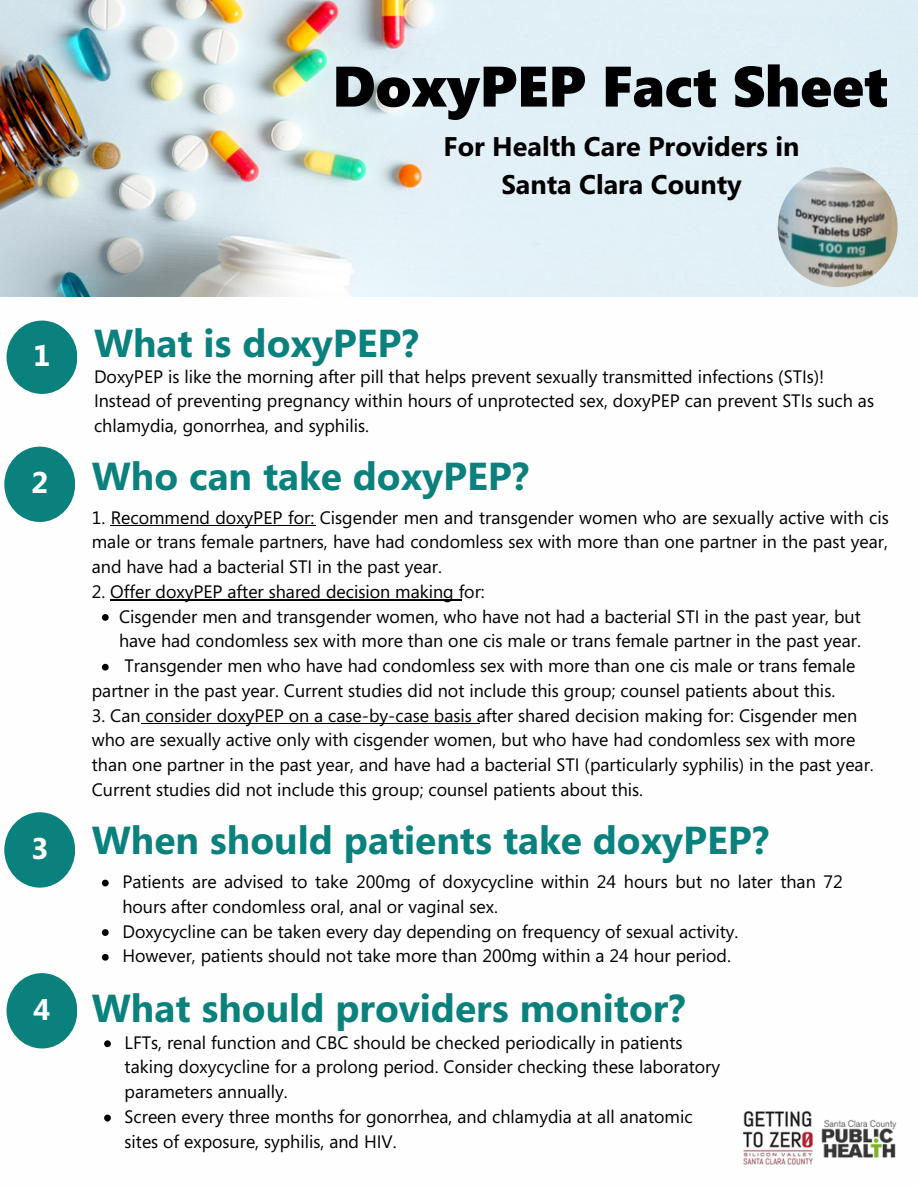
<style>
.page{position:relative;width:918px;height:1188px;background:#fff}
.page>*{position:absolute;margin:0;border:0;box-sizing:border-box;transform-origin:0 0}
.t1{font:900 57px "Segoe";color:#000}
.t2{font:700 39px "Segoe";color:#0b817e}
.t3{font:700 30px "Segoe";color:#fff}
.t4{font:700 27px/37.2px "Segoe";color:#000;text-align:center}
.t5{font:18px/24.8px "Segoe";color:#000}
</style>
<div class="page">
<hr style="left:141px;top:723px;width:338px;height:1px;background:#000">
<hr style="left:110px;top:525px;width:206px;height:1px;background:#000">
<img style="left:0;top:0;width:918px;height:297px">
<img style="left:778px;top:167px;width:120px;height:120px;border-radius:50%">
<svg style="left:7px;top:321px;width:70px;height:73px;fill:#0b817e"></svg>
<svg style="left:4px;top:447px;width:71px;height:75px;fill:#0b817e"></svg>
<svg style="left:102px;top:614px;width:7px;height:7px"></svg>
<hr style="left:110px;top:600px;width:352px;height:1px;background:#000">
<svg style="left:102px;top:664px;width:7px;height:7px"></svg>
<svg style="left:4px;top:812px;width:71px;height:76px;fill:#0b817e"></svg>
<svg style="left:7px;top:973px;width:70px;height:75px;fill:#0b817e"></svg>
<svg style="left:102px;top:880px;width:7px;height:6px"></svg>
<svg style="left:102px;top:929px;width:7px;height:7px"></svg>
<svg style="left:102px;top:954px;width:7px;height:7px"></svg>
<svg style="left:104px;top:1040px;width:7px;height:7px"></svg>
<svg style="left:104px;top:1115px;width:7px;height:6px"></svg>
<img style="left:821px;top:1119px;width:75px;height:39px">
<img style="left:743px;top:1112px;width:69px;height:53px">
<h1 class="t1" style="left:332px;top:46px;width:557px">DoxyPEP Fact Sheet</h1>
<p class="t4" style="left:444px;top:127px;width:357px">For Health Care Providers in<br>Santa Clara County</p>
<p class="t3" style="left:33px;top:334px;width:19px">1</p>
<p class="t2" style="left:94px;top:315px;width:326px">What is doxyPEP?</p>
<p class="t5" style="left:94px;top:363px;width:782px">DoxyPEP is like the morning after pill that helps prevent sexually transmitted infections (STIs)!<br>Instead of preventing pregnancy within hours of unprotected sex, doxyPEP can prevent STIs such as chlamydia, gonorrhea, and syphilis.</p>
<p class="t3" style="left:31px;top:461px;width:19px">2</p>
<h1 class="t2" style="left:92px;top:449px;width:439px">Who can take doxyPEP?</h1>
<p class="t5" style="left:92px;top:504px;width:799px;text-align:justify">1. Recommend doxyPEP for: Cisgender men and transgender women who are sexually active with cis male or trans female partners, have had condomless sex with more than one partner in the past year, and have had a bacterial STI in the past year.</p>
<p class="t5" style="left:92px;top:579px;width:395px">2. Offer doxyPEP after shared decision making for:</p>
<p class="t5" style="left:119px;top:603px;width:743px">Cisgender men and transgender women, who have not had a bacterial STI in the past year, but have had condomless sex with more than one cis male or trans female partner in the past year.</p>
<p class="t5" style="left:92px;top:653px;width:765px;text-indent:33px">Transgender men who have had condomless sex with more than one cis male or trans female partner in the past year. Current studies did not include this group; counsel patients about this.</p>
<p class="t5" style="left:92px;top:702px;width:784px">3. Can consider doxyPEP on a case-by-case basis after shared decision making for: Cisgender men who are sexually active only with cisgender women, but who have had condomless sex with more than one partner in the past year, and have had a bacterial STI (particularly syphilis) in the past year.<br>Current studies did not include this group; counsel patients about this.</p>
<p class="t3" style="left:31px;top:827px;width:19px">3</p>
<h1 class="t2" style="left:92px;top:813px;width:679px">When should patients take doxyPEP?</h1>
<p class="t5" style="left:122px;top:869px;width:722px">Patients are advised to take 200mg of doxycycline within 24 hours but no later than 72 hours after condomless oral, anal or vaginal sex.<br>Doxycycline can be taken every day depending on frequency of sexual activity.<br>However, patients should not take more than 200mg within a 24 hour period.</p>
<h1 class="t2" style="left:92px;top:980px;width:595px">What should providers monitor?</h1>
<p class="t5" style="left:125px;top:1029px;width:597px">LFTs, renal function and CBC should be checked periodically in patients taking doxycycline for a prolong period. Consider checking these laboratory parameters annually.<br>Screen every three months for gonorrhea, and chlamydia at all anatomic sites of exposure, syphilis, and HIV.</p>
<p class="t3" style="left:33px;top:988px;width:19px">4</p>
</div>
